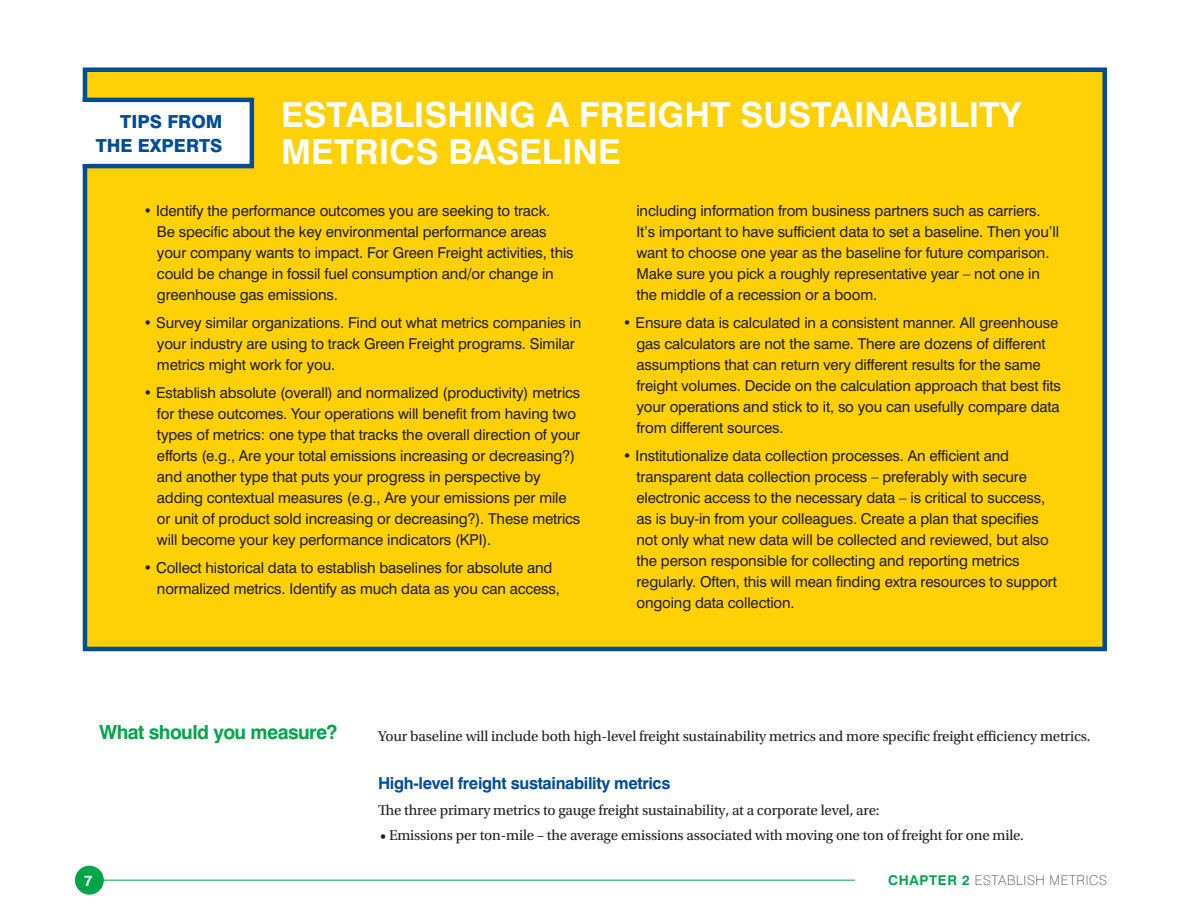
<style>
.page{position:relative;width:1188px;height:918px;background:#fff}
.page>*{position:absolute;margin:0;border:0;box-sizing:border-box;transform-origin:0 0}
.t1{font:700 34.5px "Swiss 721 BT";color:#fff}
.t2{font:700 19.5px "Swiss 721 BT";letter-spacing:-.03em;color:#00a44a}
.t3{font:800 18px/24px "Swiss 721 BT";color:#014d95}
.t4{font:700 16.5px "Swiss 721 BT";letter-spacing:-.02em;color:#014d95}
.t5{font:15px/21px "Swiss 721 BT";letter-spacing:-.01em;color:#231f20}
.t6{font:15px "Utopia Std";letter-spacing:-.01em;color:#231f20}
.t7{font:700 15px "Swiss 721 BT";color:#fff}
.t8{font:100 13.5px "Swiss 721 BT";letter-spacing:.05em;color:#231f20}
.t9{font:700 13.5px "Swiss 721 BT";color:#00a44a}
.s1{font-weight:700;color:#00a44a}
</style>
<div class="page">
<hr style="left:103px;top:880px;width:989px;height:1px;background:#00a44a">
<div style="left:855px;top:874px;width:252px;height:23px;background:#fff"></div>
<div style="left:76px;top:866px;width:27px;height:28px;background:#00a44a;border-radius:50%"></div>
<div style="left:75px;top:866px;width:29px;height:29px;border:2px solid #00a44a;border-radius:50%"></div>
<div style="left:85px;top:70px;width:1020px;height:579px;background:#fed006"></div>
<div style="left:83px;top:68px;width:1024px;height:583px;border:4px solid #014d95"></div>
<div style="left:85px;top:100px;width:167px;height:66px;background:#fff"></div>
<div style="left:83px;top:98px;width:171px;height:70px;border:4px solid #014d95"></div>
<div style="left:81px;top:102px;width:8px;height:62px;background:#fff"></div>
<p class="t3" style="left:96px;top:110px;width:128px;text-indent:25px">TIPS FROM<br>THE EXPERT</p>
<p class="t3" style="left:210px;top:134px;width:14px">S</p>
<h1 class="t1" style="left:281px;top:93px;width:23px">Establ</h1>
<h1 class="t1" style="left:414px;top:93px;width:397px">ishing a freight susta</h1>
<h1 class="t1" style="left:854px;top:93px;width:169px">inability</h1>
<h1 class="t1" style="left:281px;top:131px;width:191px">metrics bas</h1>
<h1 class="t1" style="left:519px;top:131px;width:103px">eline</h1>
<p class="t5" style="left:157px;top:200px;width:418px;text-indent:-14px">• Identify the performance outcomes you are seeking to track.<br>Be specific about the key environmental performance areas your company wants to impact. For Green Freight activities, this could be change in fossil fuel consumption and/or change in greenhouse gas emissions.</p>
<p class="t5" style="left:157px;top:312px;width:426px;text-indent:-14px">• Survey similar organizations. Find out what metrics companies in your industry are using to track Green Freight programs. Similar metrics might work for you.</p>
<p class="t5" style="left:157px;top:382px;width:425px;text-indent:-14px">• Establish absolute (overall) and normalized (productivity) metrics for these outcomes. Your operations will benefit from having two types of metrics: one type that tracks the overall direction of your efforts (e.g., Are your total emissions increasing or decreasing?) and another type that puts your progress in perspective by adding contextual measures (e.g., Are your emissions per mile or unit of product sold increasing or decreasing?). These metrics will become your key performance indicators (KPI).</p>
<p class="t5" style="left:157px;top:557px;width:404px;text-indent:-14px">• Collect historical data to establish baselines for absolute and normalized metrics. Identify as much data as you can access,</p>
<p class="t5" style="left:636px;top:200px;width:424px">including information from business partners such as carriers.<br>It’s important to have sufficient data to set a baseline. Then you’ll want to choose one year as the baseline for future comparison.<br>Make sure you pick a roughly representative year – not one in the middle of a recession or a boom.</p>
<p class="t5" style="left:636px;top:312px;width:426px;text-indent:-14px">• Ensure data is calculated in a consistent manner. All greenhouse gas calculators are not the same. There are dozens of different assumptions that can return very different results for the same freight volumes. Decide on the calculation approach that best fits your operations and stick to it, so you can usefully compare data from different sources.</p>
<p class="t5" style="left:636px;top:445px;width:422px;text-indent:-14px">• Institutionalize data collection processes. An efficient and transparent data collection process – preferably with secure electronic access to the necessary data – is critical to success, as is buy-in from your colleagues. Create a plan that specifies not only what new data will be collected and reviewed, but also the person responsible for collecting and reporting metrics regularly. Often, this will mean finding extra resources to support ongoing data collection.</p>
<h2 class="t2" style="left:99px;top:721px;width:240px">What should you measure?</h2>
<p class="t6" style="left:378px;top:728px;width:714px">Your baseline will include both high-level freight sustainability metrics and more specific freight efficiency metrics.</p>
<p class="t4" style="left:378px;top:773px;width:294px">High-level freight sustainability metrics</p>
<p class="t6" style="left:378px;top:802px;width:503px">The three primary metrics to gauge freight sustainability, at a corporate level, are:</p>
<p class="t6" style="left:380px;top:827px;width:645px">• Emissions per ton-mile – the average emissions associated with moving one ton of freight for one mile.</p>
<p class="t7" style="left:84px;top:872px;width:10px">7</p>
<p class="t9" style="left:888px;top:872px;width:32px">Chapt</p>
<p class="t8" style="left:938px;top:872px;width:171px"><span class="s1">er 2</span> ESTABLISH METRICS</p>
</div>
